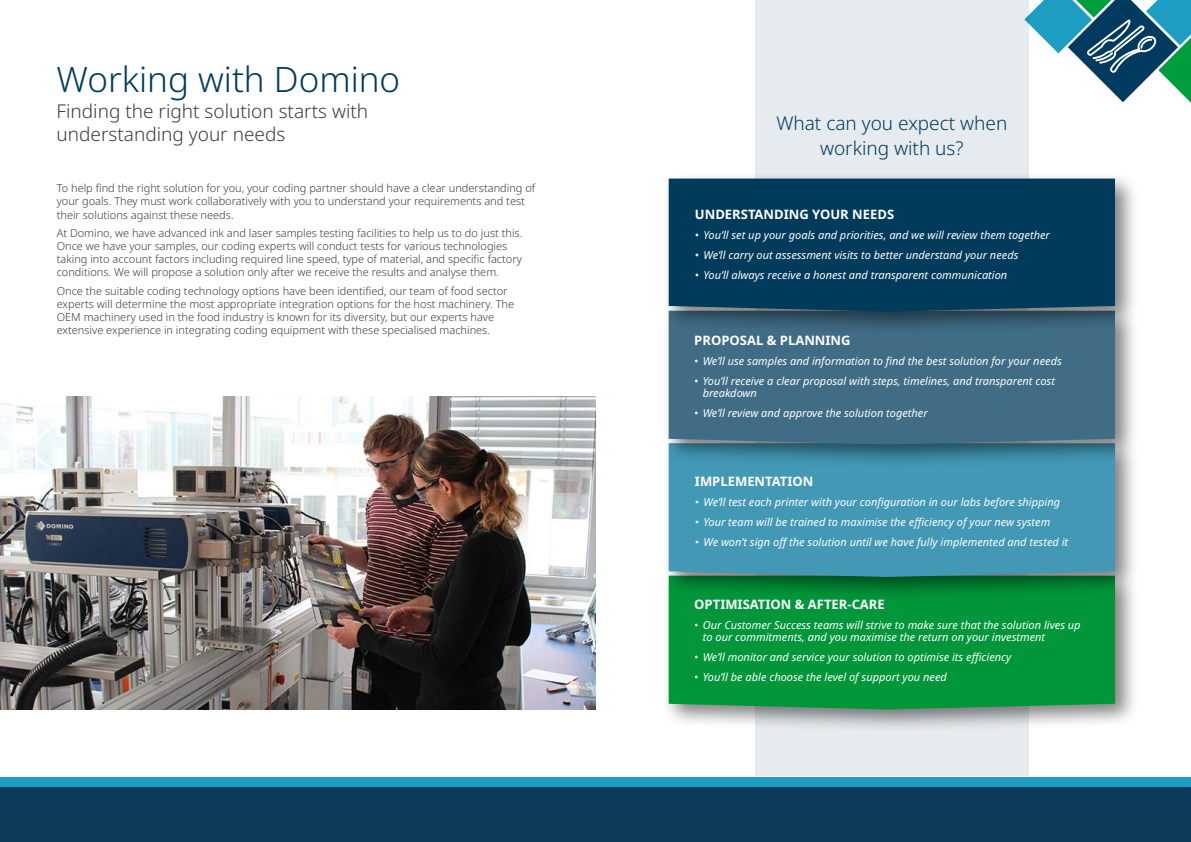
<style>
.page{position:relative;width:1191px;height:842px;background:#fff}
.page>*{position:absolute;margin:0;border:0;box-sizing:border-box;transform-origin:0 0}
.t1{font:35px "Noto Sans";color:#003a5e}
.t2{font:19px/23px "Noto Sans";color:#3c3c3b}
.t3{font:19px/25px "Noto Sans";color:#003b5c;text-align:center}
.t4{font:13px "Noto Sans";color:#fff}
.t5{font:11px/13px "Noto Sans";color:#3c3c3b}
.t6{font:italic 11px/12px "Noto Sans";color:#fff}
</style>
<div class="page">
<svg style="left:1028px;top:0;width:163px;height:103px"></svg>
<img style="left:0;top:396px;width:595px;height:313px">
<div style="left:755px;top:0;width:273px;height:775px;background:#e6ebef"></div>
<div style="left:661px;top:568px;width:478px;height:166px;background:#000;opacity:.5"></div>
<div style="left:668px;top:601px;width:447px;height:108px;background:#009639"></div>
<div style="left:661px;top:436px;width:478px;height:165px;background:#000;opacity:.5"></div>
<div style="left:668px;top:469px;width:447px;height:108px;background:#4298b5"></div>
<div style="left:661px;top:303px;width:478px;height:166px;background:#000;opacity:.5"></div>
<div style="left:668px;top:336px;width:447px;height:108px;background:#406c85"></div>
<div style="left:661px;top:171px;width:478px;height:165px;background:#000;opacity:.5"></div>
<div style="left:668px;top:179px;width:447px;height:133px;background:#003b5c"></div>
<div style="left:0;top:787px;width:1191px;height:55px;background:#0c3a5b"></div>
<div style="left:0;top:777px;width:1191px;height:10px;background:#1f9ec4"></div>
<h1 class="t1" style="left:57px;top:54px;width:345px">Working with Domino</h1>
<h2 class="t2" style="left:57px;top:100px;width:313px">Finding the right solution starts with understanding your needs</h2>
<p class="t5" style="left:57px;top:182px;width:480px">To help find the right solution for you, your coding partner should have a clear understanding of your goals. They must work collaboratively with you to understand your requirements and test their solutions against these needs.</p>
<p class="t5" style="left:57px;top:227px;width:467px">At Domino, we have advanced ink and laser samples testing facilities to help us to do just this.<br>Once we have your samples, our coding experts will conduct tests for various technologies taking into account factors including required line speed, type of material, and specific factory conditions. We will propose a solution only after we receive the results and analyse them.</p>
<p class="t5" style="left:57px;top:285px;width:459px">Once the suitable coding technology options have been identified, our team of food sector experts will determine the most appropriate integration options for the host machinery. The OEM machinery used in the food industry is known for its diversity, but our experts have extensive experience in integrating coding equipment with these specialised machines.</p>
<h2 class="t3" style="left:776px;top:111px;width:232px">What can you expect when working with us?</h2>
<p class="t4" style="left:695px;top:205px;width:201px">UNDERSTANDING YOUR NEEDS</p>
<p class="t6" style="left:695px;top:229px;width:356px">• You’ll set up your goals and priorities, and we will review them together</p>
<p class="t6" style="left:695px;top:249px;width:325px">• We’ll carry out assessment visits to better understand your needs</p>
<p class="t6" style="left:695px;top:269px;width:314px">• You’ll always receive a honest and transparent communication</p>
<p class="t4" style="left:694px;top:331px;width:158px">PROPOSAL &amp; PLANNING</p>
<p class="t6" style="left:694px;top:356px;width:369px">• We’ll use samples and information to find the best solution for your needs</p>
<p class="t6" style="left:703px;top:376px;width:354px;text-indent:-9px">• You’ll receive a clear proposal with steps, timelines, and transparent cost breakdown</p>
<p class="t6" style="left:694px;top:408px;width:235px">• We’ll review and approve the solution together</p>
<p class="t4" style="left:695px;top:472px;width:120px">IMPLEMENTATION</p>
<p class="t6" style="left:695px;top:496px;width:367px">• We’ll test each printer with your configuration in our labs before shipping</p>
<p class="t6" style="left:695px;top:516px;width:357px">• Your team will be trained to maximise the efficiency of your new system</p>
<p class="t6" style="left:695px;top:536px;width:375px">• We won’t sign off the solution until we have fully implemented and tested it</p>
<p class="t4" style="left:694px;top:595px;width:192px">OPTIMISATION &amp; AFTER-CARE</p>
<p class="t6" style="left:703px;top:619px;width:379px;text-indent:-9px">• Our Customer Success teams will strive to make sure that the solution lives up to our commitments, and you maximise the return on your investment</p>
<p class="t6" style="left:694px;top:651px;width:318px">• We’ll monitor and service your solution to optimise its efficiency</p>
<p class="t6" style="left:694px;top:671px;width:254px">• You’ll be able choose the level of support you need</p>
</div>
